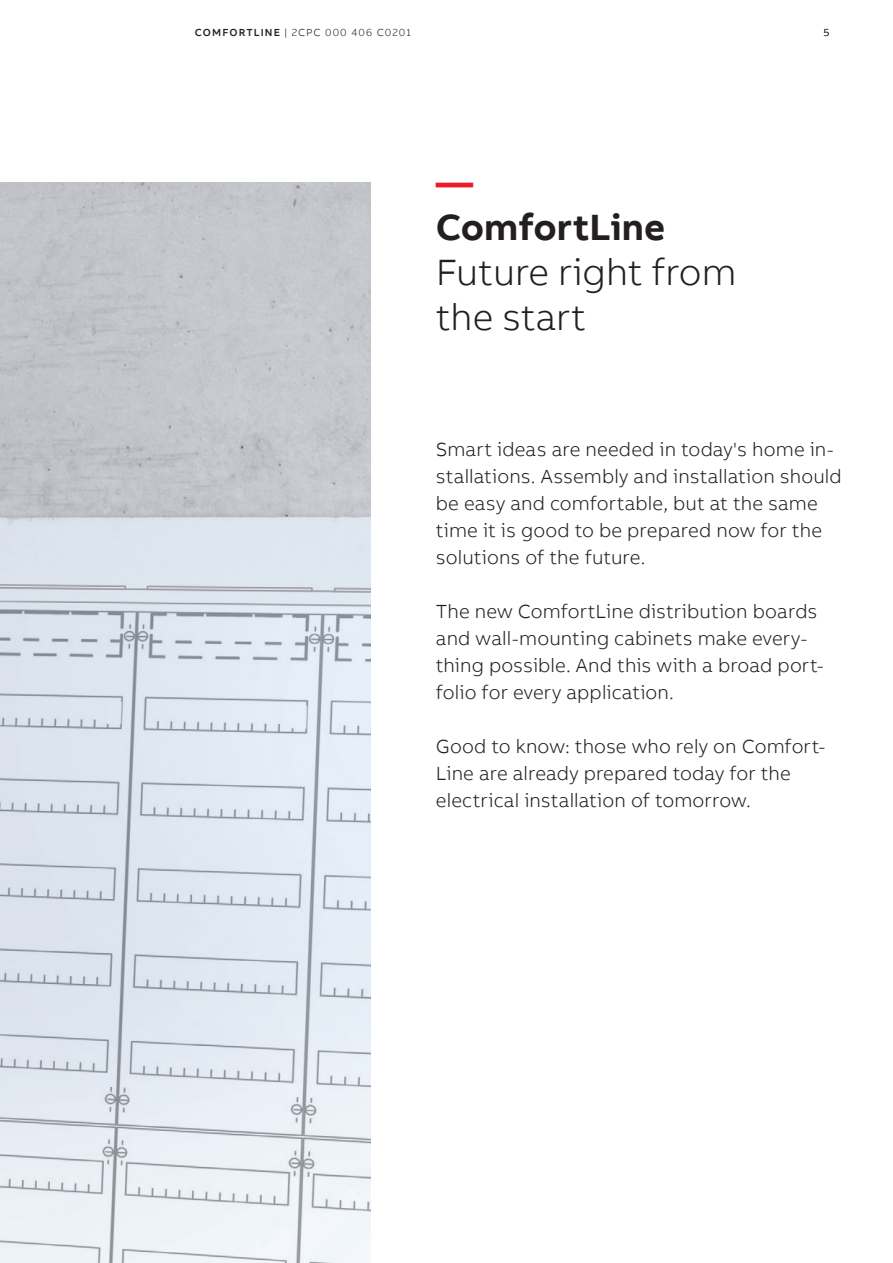
<style>
.page{position:relative;width:893px;height:1263px;background:#fff}
.page>*{position:absolute;margin:0;border:0;box-sizing:border-box;transform-origin:0 0}
.t1{font:300 37.5px/45px "AB Bvoice";color:#231f20}
.t2{font:700 37.5px "AB Bvoice";color:#231f20}
.t3{font:700 37.5px "AB Bvoice";color:#ee1c28}
.t4{font:300 19.5px/27px "AB Bvoice";letter-spacing:.005em;color:#231f20}
.t5{font:300 10.5px "AB Bvoice";letter-spacing:.1em;color:#231f20}
.s1{font-weight:500}
</style>
<div class="page">
<img style="left:0;top:183px;width:370px;height:1080px">
<p class="t5" style="left:195px;top:26px;width:218px"><span class="s1">COMFORTLINE</span> | 2CPC 000 406 C0201</p>
<p class="t5" style="left:823px;top:26px;width:7px">5</p>
<h1 class="t3" style="left:436px;top:158px;width:39px">—</h1>
<h1 class="t2" style="left:436px;top:203px;width:231px">ComfortLine</h1>
<h1 class="t1" style="left:436px;top:249px;width:302px">Future right from the start</h1>
<p class="t4" style="left:436px;top:436px;width:407px">Smart ideas are needed in today's home in&shy;stallations. Assembly and installation should be easy and comfortable, but at the same time it is good to be prepared now for the solutions of the future.</p>
<p class="t4" style="left:436px;top:598px;width:390px">The new ComfortLine distribution boards and wall-mounting cabinets make every&shy;thing possible. And this with a broad port&shy;folio for every application.</p>
<p class="t4" style="left:436px;top:733px;width:391px">Good to know: those who rely on Comfort-<br>Line are already prepared today for the electrical installation of tomorrow.</p>
</div>
